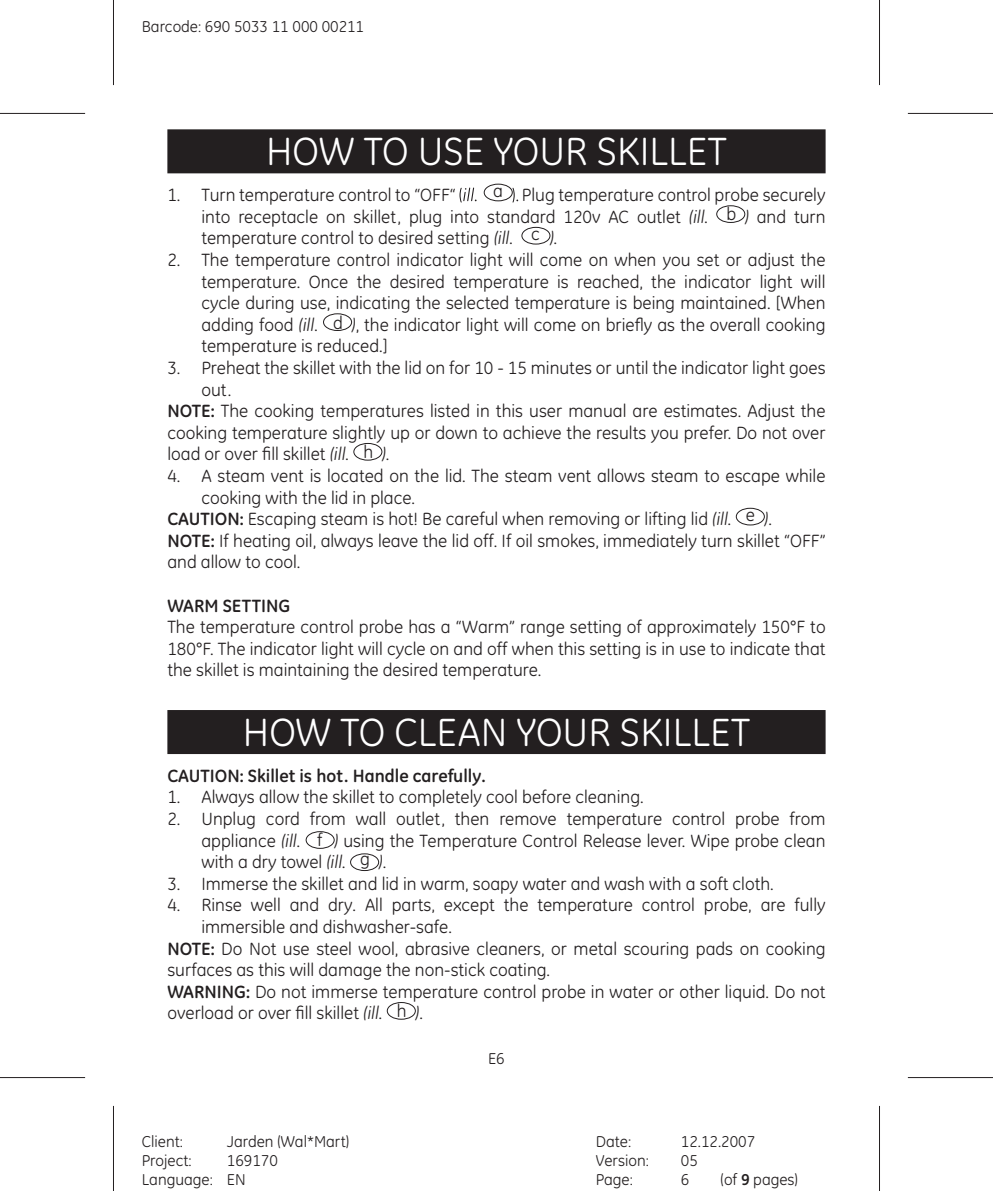
<style>
.page{position:relative;width:993px;height:1191px;background:#fff}
.page>*{position:absolute;margin:0;border:0;box-sizing:border-box;transform-origin:0 0}
.t1{font:40px "GE Inspira";color:#fff}
.Indent{font:18px/21.6px "GE Inspira";color:#231f20}
.Indent-2{font:700 18px "GE Inspira";color:#231f20}
.Indent-3{font:italic 18px "GE Inspira";color:#231f20}
.t2{font:16px/19.2px "GE Inspira";color:#231f20}
.s1{font-style:italic}
.s2{font-weight:700}
.s3{font-style:normal}
</style>
<div class="page">
<hr style="left:0;top:113px;width:85px;height:1px;background:#231f20">
<hr style="left:113px;top:0;width:1px;height:85px;background:#231f20">
<hr style="left:113px;top:1106px;width:1px;height:85px;background:#231f20">
<hr style="left:0;top:1077px;width:85px;height:1px;background:#231f20">
<hr style="left:907px;top:1077px;width:85px;height:1px;background:#231f20">
<hr style="left:878px;top:1106px;width:1px;height:85px;background:#231f20">
<hr style="left:878px;top:0;width:1px;height:85px;background:#231f20">
<hr style="left:907px;top:113px;width:85px;height:1px;background:#231f20">
<div style="left:167px;top:129px;width:658px;height:44px;background:#231f20"></div>
<div style="left:167px;top:710px;width:658px;height:44px;background:#231f20"></div>
<svg style="left:459px;top:188px;width:17px;height:14px"></svg>
<div style="left:484px;top:184px;width:28px;height:17px;border:1px solid #231f20;border-radius:50%"></div>
<svg style="left:512px;top:188px;width:6px;height:14px"></svg>
<div style="left:716px;top:205px;width:28px;height:18px;border:1px solid #231f20;border-radius:50%"></div>
<div style="left:521px;top:227px;width:29px;height:17px;border:1px solid #231f20;border-radius:50%"></div>
<div style="left:323px;top:313px;width:29px;height:18px;border:1px solid #231f20;border-radius:50%"></div>
<div style="left:353px;top:443px;width:29px;height:17px;border:1px solid #231f20;border-radius:50%"></div>
<div style="left:735px;top:508px;width:29px;height:17px;border:1px solid #231f20;border-radius:50%"></div>
<div style="left:306px;top:831px;width:28px;height:17px;border:1px solid #231f20;border-radius:50%"></div>
<div style="left:350px;top:853px;width:29px;height:17px;border:1px solid #231f20;border-radius:50%"></div>
<div style="left:387px;top:1002px;width:28px;height:17px;border:1px solid #231f20;border-radius:50%"></div>
<p class="t2" style="left:142px;top:17px;width:224px">Barcode: 690 5033 11 000 00211</p>
<p class="t1" style="left:266px;top:129px;width:47px">howtouseyourskillet</p>
<p class="Indent" style="left:167px;top:184px;width:290px">1. Turn temperature control to “OFF“</p>
<p class="Indent" style="left:493px;top:180px;width:11px">a</p>
<p class="Indent" style="left:201px;top:184px;width:625px;text-indent:320px">Plug temperature control probe securely into receptacle on skillet, plug into standard 120v AC outlet <span class="s1">(ill.</span></p>
<p class="Indent" style="left:726px;top:204px;width:11px">b</p>
<p class="Indent" style="left:744px;top:206px;width:82px"><span class="s1">)</span> and turn</p>
<p class="Indent" style="left:201px;top:227px;width:313px">temperature control to desired setting <span class="s1">(ill.</span></p>
<p class="Indent" style="left:531px;top:223px;width:10px">c</p>
<p class="Indent-3" style="left:550px;top:228px;width:9px">).</p>
<p class="Indent" style="left:201px;top:249px;width:625px;text-align:justify;text-indent:-34px">2. The temperature control indicator light will come on when you set or adjust the temperature. Once the desired temperature is reached, the indicator light will cycle during use, indicating the selected temperature is being maintained. [When adding food <span class="s1">(ill.</span></p>
<p class="Indent" style="left:333px;top:312px;width:11px">d</p>
<p class="Indent" style="left:201px;top:314px;width:625px;text-indent:150px"><span class="s1">)</span>, the indicator light will come on briefly as the overall cooking temperature is reduced.]</p>
<p class="Indent" style="left:201px;top:357px;width:625px;text-indent:-34px">3. Preheat the skillet with the lid on for 10 - 15 minutes or until the indicator light goes out.</p>
<p class="Indent" style="left:167px;top:400px;width:659px;text-align:justify"><span class="s2">NOTE:</span> The cooking temperatures listed in this user manual are estimates. Adjust the cooking temperature slightly up or down to achieve the results you prefer. Do not over load or over fill skillet <span class="s1">(ill.</span></p>
<p class="Indent" style="left:363px;top:441px;width:11px">h</p>
<p class="Indent-3" style="left:382px;top:444px;width:9px">)<span class="s3">.</span></p>
<p class="Indent" style="left:201px;top:465px;width:625px;text-indent:-34px">4. A steam vent is located on the lid. The steam vent allows steam to escape while cooking with the lid in place.</p>
<p class="Indent" style="left:167px;top:508px;width:565px"><span class="s2">CAUTION:</span> Escaping steam is hot! Be careful when removing or lifting lid <span class="s1">(ill.</span></p>
<p class="Indent" style="left:745px;top:504px;width:11px">e</p>
<p class="Indent-3" style="left:764px;top:509px;width:9px">)<span class="s3">.</span></p>
<p class="Indent" style="left:167px;top:530px;width:659px"><span class="s2">NOTE:</span> If heating oil, always leave the lid off. If oil smokes, immediately turn skillet “OFF” and allow to cool.</p>
<p class="Indent-2" style="left:167px;top:594px;width:124px">WARM SETTING</p>
<p class="Indent" style="left:167px;top:616px;width:659px;text-align:justify">The temperature control probe has a “Warm” range setting of approximately 150°F to 180°F. The indicator light will cycle on and off when this setting is in use to indicate that the skillet is maintaining the desired temperature.</p>
<p class="t1" style="left:243px;top:710px;width:508px">HOW To CLEAN YOUR SKILLET</p>
<p class="Indent-2" style="left:167px;top:764px;width:320px">CAUTION: Skillet is hot. Handle carefully.</p>
<p class="Indent" style="left:167px;top:786px;width:477px">1. Always allow the skillet to completely cool before cleaning.</p>
<p class="Indent" style="left:201px;top:808px;width:625px;text-indent:-34px">2. Unplug cord from wall outlet, then remove temperature control probe from appliance <span class="s1">(ill.</span></p>
<p class="Indent" style="left:317px;top:829px;width:7px">f</p>
<p class="Indent" style="left:201px;top:829px;width:625px;text-indent:133px"><span class="s1">)</span> using the Temperature Control Release lever. Wipe probe clean with a dry towel <span class="s1">(ill.</span></p>
<p class="Indent" style="left:360px;top:847px;width:11px">g</p>
<p class="Indent-3" style="left:379px;top:852px;width:9px">)<span class="s3">.</span></p>
<p class="Indent" style="left:167px;top:873px;width:607px">3. Immerse the skillet and lid in warm, soapy water and wash with a soft cloth.</p>
<p class="Indent" style="left:201px;top:894px;width:625px;text-indent:-34px">4. Rinse well and dry. All parts, except the temperature control probe, are fully immersible and dishwasher-safe.</p>
<p class="Indent" style="left:167px;top:937px;width:659px"><span class="s2">NOTE:</span> Do Not use steel wool, abrasive cleaners, or metal scouring pads on cooking surfaces as this will damage the non-stick coating.</p>
<p class="Indent" style="left:167px;top:981px;width:659px"><span class="s2">WARNING:</span> Do not immerse temperature control probe in water or other liquid. Do not overload or over fill skillet <span class="s1">(ill.</span></p>
<p class="Indent" style="left:397px;top:1000px;width:11px">h</p>
<p class="Indent-3" style="left:415px;top:1003px;width:9px">)<span class="s3">.</span></p>
<p class="t2" style="left:142px;top:1131px;width:43px">Client:</p>
<p class="t2" style="left:227px;top:1131px;width:124px">Jarden (Wal*Mart)</p>
<p class="t2" style="left:142px;top:1150px;width:51px">Project:</p>
<p class="t2" style="left:142px;top:1150px;width:137px;text-indent:85px">169170<br>Language: EN</p>
<p class="t2" style="left:488px;top:1049px;width:10px">E</p>
<p class="t2" style="left:595px;top:1131px;width:37px">Date:</p>
<p class="t2" style="left:680px;top:1131px;width:76px">12.12.2007</p>
<p class="t2" style="left:595px;top:1150px;width:55px">Version:</p>
<p class="t2" style="left:680px;top:1150px;width:18px">05</p>
<p class="t2" style="left:595px;top:1170px;width:39px">Page:</p>
<p class="t2" style="left:720px;top:1170px;width:79px">(of <span class="s2">9</span> pages)</p>
</div>
